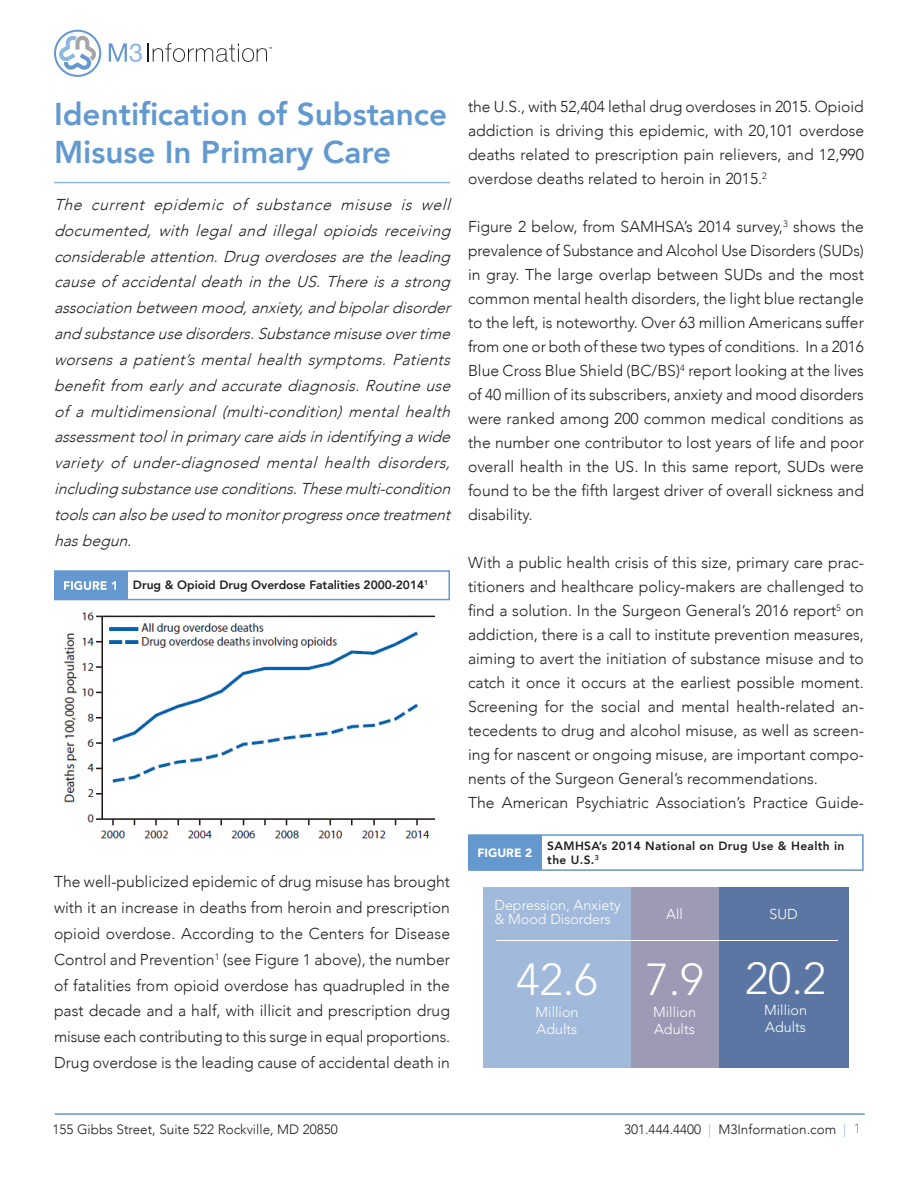
<style>
.page{position:relative;width:918px;height:1188px;background:#fff}
.page>*{position:absolute;margin:0;border:0;box-sizing:border-box;transform-origin:0 0}
.t1{font:300 44.4px "Avenir";color:#fff}
.t2{font:800 31.5px "Avenir";color:#6299cf}
.t3{font:300 15.75px/24px "Avenir";color:#231f20;text-align:justify}
.t4{font:italic 300 15.75px/25.8px "Avenir";color:#231f20;text-align:justify}
.t5{font:300 14.25px/17.1px "Avenir";color:#fff}
.t6{font:300 13.5px "Avenir";color:#231f20}
.t7{font:800 12px/14.4px "Avenir";letter-spacing:.03em;color:#231f20}
.t8{font:800 12px "Avenir";color:#231f20}
.t9{font:900 12px "Avenir";color:#fff}
.t10{font:800 7.05px "Avenir";color:#231f20}
.s1{color:#8bb8e2}
.s2{color:#6299cf}
</style>
<div class="page">
<svg style="left:54px;top:30px;width:47px;height:47px"></svg>
<svg style="left:109px;top:43px;width:33px;height:19px"></svg>
<svg style="left:148px;top:43px;width:124px;height:19px"></svg>
<hr style="left:55px;top:1113px;width:810px;height:2px;background:#6397cd">
<img style="left:63px;top:612px;width:372px;height:227px">
<div style="left:54px;top:570px;width:396px;height:30px;border:2px solid #6498cf"></div>
<div style="left:54px;top:571px;width:74px;height:29px;background:#6498cf"></div>
<svg style="left:64px;top:581px;width:52px;height:9px"></svg>
<div style="left:631px;top:887px;width:88px;height:181px;background:#9d9ab6"></div>
<div style="left:483px;top:887px;width:148px;height:181px;background:#a1b9da"></div>
<div style="left:719px;top:887px;width:130px;height:181px;background:#5b76a2"></div>
<hr style="left:496px;top:941px;width:341px;height:1px;background:#fff">
<div style="left:468px;top:834px;width:396px;height:37px;border:2px solid #6397cd"></div>
<div style="left:468px;top:835px;width:74px;height:35px;background:#6498cf"></div>
<hr style="left:54px;top:182px;width:396px;height:1px;background:#8bb9e3">
<p class="t2" style="left:54px;top:90px;width:395px">Identification of Substance</p>
<p class="t2" style="left:54px;top:128px;width:339px">Misuse In Primary Care</p>
<p class="t4" style="left:54px;top:192px;width:403px">The current epidemic of substance misuse is well documented, with legal and illegal opioids receiving considerableattention.Drug overdosesaretheleading cause of accidental death in the US. There is a strong associationbetweenmood,anxiety,and bipolardisorder and substanceusedisorders.Substancemisuseovertime worsens a patient’s mental health symptoms. Patients benefitfrom earlyand accuratediagnosis.Routineuse of a multidimensional (multi-condition) mental health assessmenttoolinprimarycareaidsinidentifying awide variety of under-diagnosed mental health disorders, including substanceuseconditions.Thesemulti-condition toolscanalsobeused tomonitorprogressoncetreatment hasbegun.</p>
<p class="t8" style="left:133px;top:575px;width:297px">Drug &amp; Opioid Drug Overdose Fatalities 2000-2014<sup>1</sup></p>
<p class="t3" style="left:54px;top:869px;width:398px;line-height:25.8px">The well-publicized epidemic of drug misuse has brought with it an increase in deaths from heroin and prescription opioid overdose. According to the Centers for Disease Control and Prevention<sup>1</sup> (see Figure 1 above), the number of fatalities from opioid overdose has quadrupled in the past decade and a half, with illicit and prescription drug misuse each contributing to this surge in equal proportions.<br>Drug overdose is the leading cause of accidental death in</p>
<p class="t3" style="left:468px;top:95px;width:398px">the U.S., with 52,404 lethal drug overdoses in 2015. Opioid addiction is driving this epidemic, with 20,101 overdose deaths related to prescription pain relievers, and 12,990 overdose deaths related to heroin in 2015.<sup>2</sup></p>
<p class="t3" style="left:468px;top:215px;width:398px">Figure 2 below, from SAMHSA’s 2014 survey,<sup>3</sup> shows the prevalence of Substance and Alcohol Use Disorders (SUDs) in gray. The large overlap between SUDs and the most common mental health disorders, the light blue rectangle to the left, is noteworthy. Over 63 million Americans suffer from one or both of these two types of conditions. In a 2016<br>Blue Cross Blue Shield (BC/BS)<sup>4</sup> report looking at the lives of 40 million of its subscribers, anxiety and mood disorders were ranked among 200 common medical conditions as the number one contributor to lost years of life and poor overall health in the US. In this same report, SUDs were found to be the fifth largest driver of overall sickness and disability.</p>
<p class="t3" style="left:468px;top:551px;width:398px">With a public health crisis of this size, primary care prac&shy;titioners and healthcare policy-makers are challenged to find a solution. In the Surgeon General’s 2016 report<sup>5</sup> on addiction, there is a call to institute prevention measures, aiming to avert the initiation of substance misuse and to catch it once it occurs at the earliest possible moment.<br>Screening for the social and mental health-related an&shy;tecedents to drug and alcohol misuse, as well as screen&shy;ing for nascent or ongoing misuse, are important compo&shy;nents of the Surgeon General’s recommendations.</p>
<p class="t3" style="left:468px;top:791px;width:398px">The American Psychiatric Association’s Practice Guide-</p>
<p class="t9" style="left:477px;top:843px;width:56px">FIGURE 2</p>
<p class="t7" style="left:547px;top:838px;width:299px">SAMHSA’s 2014 National on Drug Use &amp; Health in the U.S.</p>
<p class="t10" style="left:595px;top:852px;width:6px">3</p>
<p class="t5" style="left:494px;top:898px;width:128px;line-height:14.2px">Depression, Anxiety &amp; Mood Disorders</p>
<p class="t1" style="left:517px;top:954px;width:82px">42.6</p>
<p class="t5" style="left:536px;top:1003px;width:44px">Million<br>Adults</p>
<p class="t5" style="left:666px;top:905px;width:18px">All</p>
<p class="t5" style="left:770px;top:905px;width:30px">SUD</p>
<p class="t1" style="left:646px;top:954px;width:59px">7.9</p>
<p class="t5" style="left:653px;top:1003px;width:44px">Million<br>Adults</p>
<p class="t1" style="left:745px;top:952px;width:82px">20.2</p>
<p class="t5" style="left:764px;top:1002px;width:44px">Million<br>Adults</p>
<p class="t6" style="left:52px;top:1121px;width:287px">155 Gibbs Street, Suite 522 Rockville, MD 20850</p>
<p class="t6" style="left:624px;top:1121px;width:238px">301.444.4400 <span class="s1">|</span> M3Information.com <span class="s1">|</span> <span class="s2">1</span></p>
</div>
